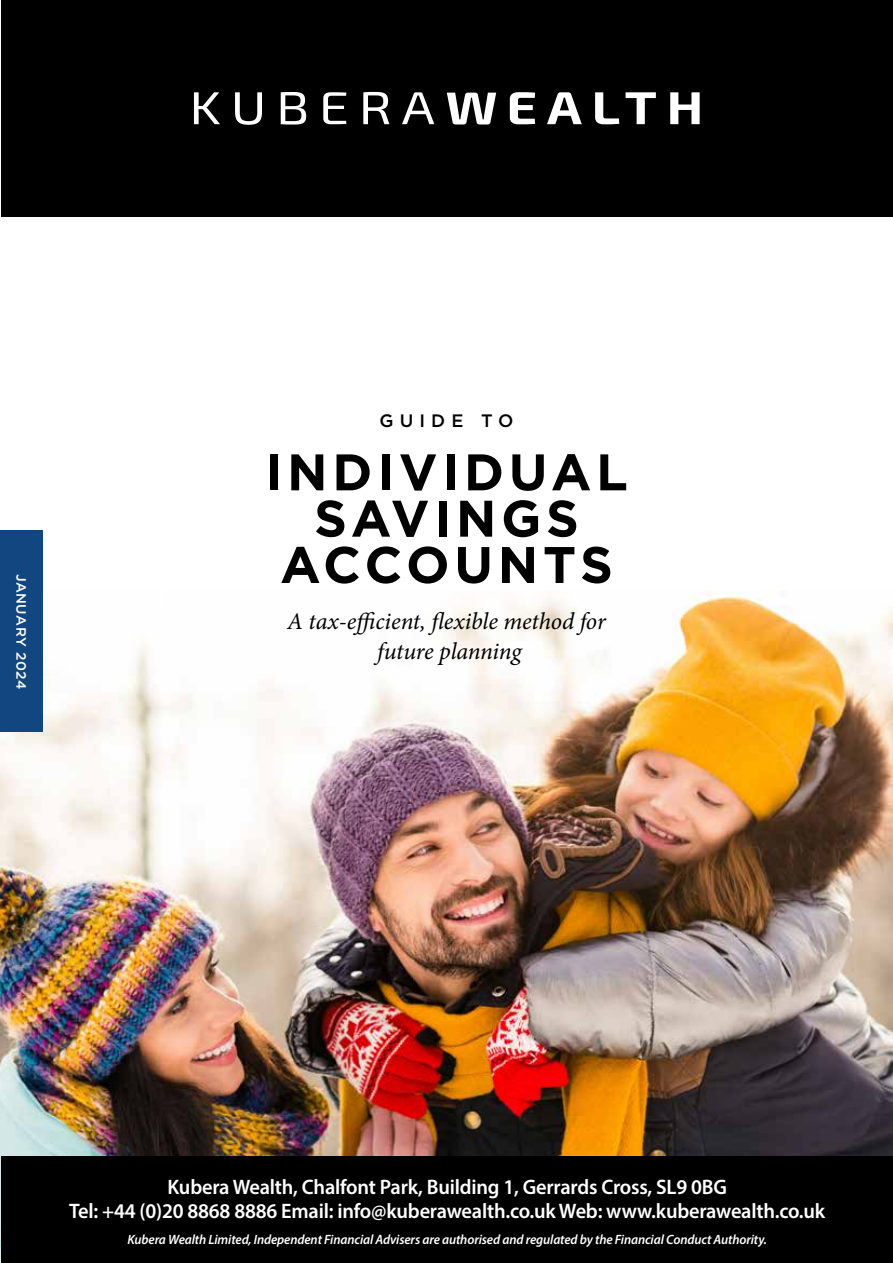
<style>
.page{position:relative;width:893px;height:1263px;background:#fff}
.page>*{position:absolute;margin:0;border:0;box-sizing:border-box;transform-origin:0 0}
.t1{font:700 51.3px/46.3px "Gotham HTF";letter-spacing:.09em;color:#000;text-align:center}
.t2{font:italic 24px/30px "Minion Pro";letter-spacing:-.01em;color:#000;text-align:center}
.t3{font:600 21px/24px "Myriad Pro";letter-spacing:-.01em;color:#fff;text-align:center}
.t4{font:500 18px "Gotham HTF";letter-spacing:.34em;color:#000}
.t5{font:italic 600 13.5px "Myriad Pro";letter-spacing:-.01em;color:#fff}
.t6{font:500 13.5px "Gotham HTF";letter-spacing:.03em;color:#fff}
</style>
<div class="page">
<img style="left:0;top:591px;width:893px;height:672px">
<div style="left:0;top:531px;width:43px;height:201px;background:#124680"></div>
<div style="left:1px;top:0;width:892px;height:217px;background:#000"></div>
<svg style="left:194px;top:92px;width:26px;height:32px"></svg>
<svg style="left:235px;top:92px;width:27px;height:33px"></svg>
<svg style="left:281px;top:92px;width:25px;height:33px"></svg>
<svg style="left:323px;top:92px;width:23px;height:32px"></svg>
<svg style="left:363px;top:92px;width:26px;height:32px"></svg>
<svg style="left:402px;top:92px;width:32px;height:32px"></svg>
<svg style="left:447px;top:93px;width:49px;height:31px"></svg>
<svg style="left:510px;top:92px;width:25px;height:32px"></svg>
<svg style="left:547px;top:92px;width:35px;height:32px"></svg>
<svg style="left:595px;top:92px;width:24px;height:32px"></svg>
<svg style="left:626px;top:92px;width:30px;height:32px"></svg>
<svg style="left:670px;top:92px;width:30px;height:32px"></svg>
<div style="left:1px;top:1156px;width:892px;height:107px;background:#000"></div>
<p class="t6" style="left:29px;top:574px;width:117px;rotate:90deg">JANUARY 2024</p>
<p class="t4" style="left:379px;top:410px;width:136px">GUIDE TO</p>
<h1 class="t1" style="left:265px;top:448px;width:364px">INDIVIDUAL<br>SAVINGS<br>ACCOUNTS</h1>
<p class="t2" style="left:287px;top:606px;width:320px">A tax-efficient, flexible method for future planning</p>
<p class="t3" style="left:69px;top:1174px;width:757px">Kubera Wealth, Chalfont Park, Building 1, Gerrards Cross, SL9 0BG<br>Tel: +44 (0)20 8868 8886 Email: info@kuberawealth.co.uk Web: www.kuberawealth.co.uk</p>
<p class="t5" style="left:128px;top:1231px;width:641px">Kubera Wealth Limited, Independent Financial Advisers are authorised and regulated by the Financial Conduct Authority.</p>
</div>
